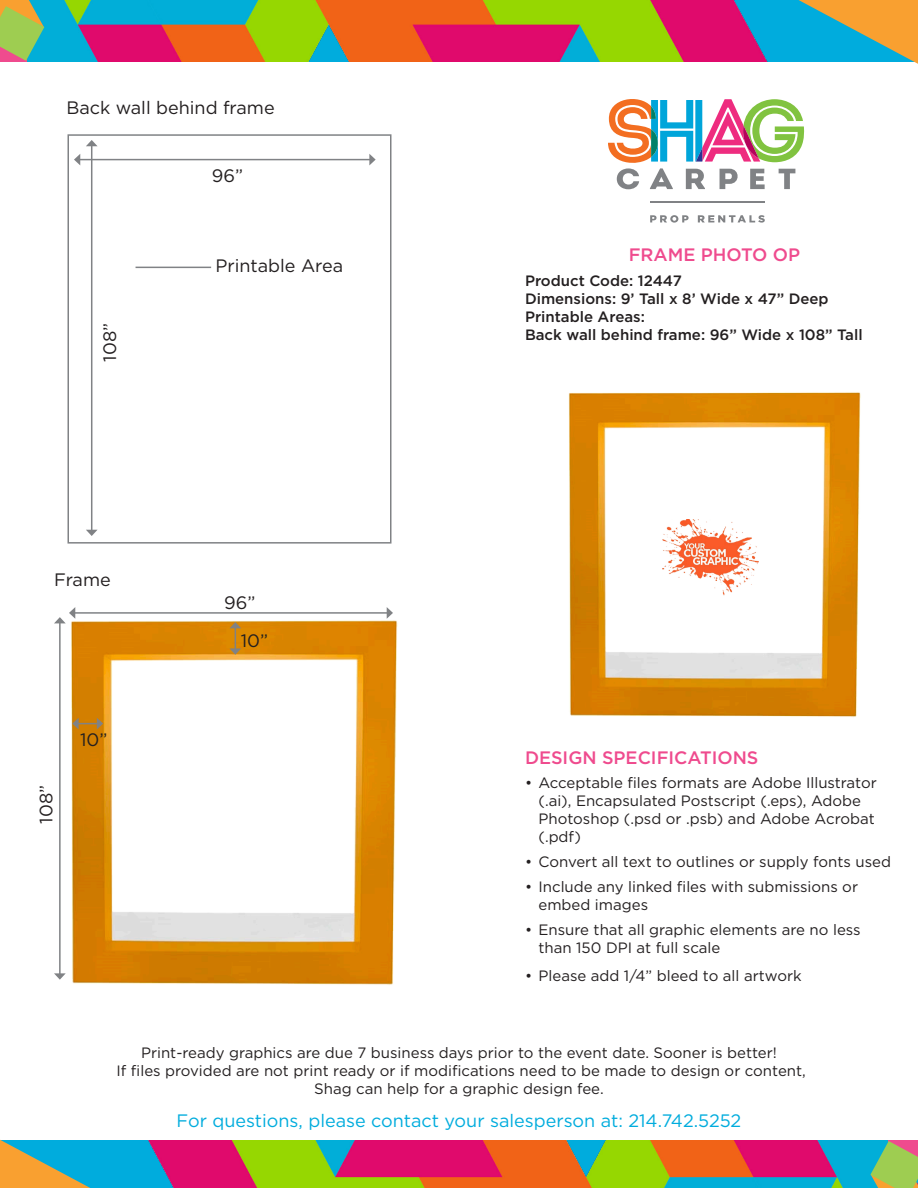
<style>
.page{position:relative;width:918px;height:1188px;background:#fff}
.page>*{position:absolute;margin:0;border:0;box-sizing:border-box;transform-origin:0 0}
.t1{font:18px "Gotham";color:#231f20}
.t2{font:18px "Gotham";color:#00acdd}
.t3{font:500 18px "Gotham";color:#ef4b8e}
.t4{font:15px/18px "Gotham";color:#231f20}
.t5{font:500 15px/18px "Gotham";color:#231f20}
</style>
<div class="page">
<svg style="left:608px;top:99px;width:196px;height:90px"></svg>
<svg style="left:650px;top:215px;width:39px;height:8px"></svg>
<svg style="left:698px;top:215px;width:67px;height:8px"></svg>
<hr style="left:650px;top:201px;width:114px;height:2px;background:#808285">
<img style="left:44px;top:0;width:755px;height:61px">
<svg style="left:0;top:0;width:44px;height:61px;background:#96b568"></svg>
<svg style="left:799px;top:0;width:119px;height:64px;background:#84a887"></svg>
<img style="left:90px;top:1140px;width:799px;height:48px">
<div style="left:889px;top:1140px;width:29px;height:19px;background:#ef4b8e"></div>
<svg style="left:870px;top:1141px;width:48px;height:47px;background:#90b76c"></svg>
<svg style="left:0;top:1140px;width:90px;height:48px;background:#7da585"></svg>
<img style="left:568px;top:392px;width:293px;height:325px">
<img style="left:663px;top:520px;width:95px;height:80px">
<div style="left:68px;top:134px;width:324px;height:410px;border:2px solid #808285"></div>
<hr style="left:80px;top:159px;width:290px;height:1px;background:#808285">
<svg style="left:74px;top:154px;width:6px;height:11px"></svg>
<svg style="left:369px;top:154px;width:7px;height:11px"></svg>
<hr style="left:91px;top:146px;width:1px;height:384px;background:#808285">
<svg style="left:86px;top:140px;width:11px;height:6px"></svg>
<svg style="left:86px;top:530px;width:11px;height:6px"></svg>
<hr style="left:136px;top:267px;width:75px;height:1px;background:#808285">
<img style="left:54px;top:610px;width:344px;height:375px">
<hr style="left:75px;top:612px;width:312px;height:2px;background:#808285">
<svg style="left:387px;top:607px;width:6px;height:12px"></svg>
<hr style="left:59px;top:623px;width:2px;height:351px;background:#808285">
<svg style="left:54px;top:607px;width:21px;height:16px"></svg>
<svg style="left:54px;top:973px;width:12px;height:7px"></svg>
<svg style="left:229px;top:622px;width:12px;height:33px"></svg>
<svg style="left:72px;top:718px;width:31px;height:11px"></svg>
<p class="t1" style="left:66px;top:98px;width:210px">Back wall behind frame</p>
<p class="t1" style="left:100px;top:362px;width:40px;rotate:-90deg">108”</p>
<p class="t1" style="left:54px;top:570px;width:58px">Frame</p>
<p class="t1" style="left:36px;top:824px;width:40px;rotate:-90deg">108”</p>
<p class="t1" style="left:80px;top:730px;width:29px">10”</p>
<p class="t1" style="left:212px;top:165px;width:33px">96”</p>
<p class="t1" style="left:215px;top:256px;width:129px">Printable Area</p>
<p class="t1" style="left:224px;top:593px;width:33px">96”</p>
<p class="t1" style="left:241px;top:631px;width:29px">10”</p>
<p class="t3" style="left:629px;top:244px;width:173px">FRAME PHOTO OP</p>
<p class="t5" style="left:525px;top:271px;width:158px">Product Code: 12447</p>
<p class="t5" style="left:525px;top:289px;width:305px">Dimensions: 9’ Tall x 8’ Wide x 47” Deep</p>
<p class="t5" style="left:525px;top:307px;width:339px">Printable Areas:<br>Back wall behind frame: 96” Wide x 108” Tall</p>
<p class="t3" style="left:525px;top:747px;width:235px">DESIGN SPECIFICATIONS</p>
<p class="t4" style="left:538px;top:774px;width:340px;text-indent:-14px">• Acceptable files formats are Adobe Illustrator (.ai), Encapsulated Postscript (.eps), Adobe Photoshop (.psd or .psb) and Adobe Acrobat (.pdf)</p>
<p class="t4" style="left:525px;top:853px;width:367px">• Convert all text to outlines or supply fonts used</p>
<p class="t4" style="left:538px;top:877px;width:321px;text-indent:-14px">• Include any linked files with submissions or embed images</p>
<p class="t4" style="left:538px;top:920px;width:324px;text-indent:-14px">• Ensure that all graphic elements are no less than 150 DPI at full scale</p>
<p class="t4" style="left:525px;top:966px;width:278px">• Please add 1/4” bleed to all artwork</p>
<p class="t4" style="left:141px;top:1043px;width:637px">Print-ready graphics are due 7 business days prior to the event date. Sooner is better!</p>
<p class="t4" style="left:117px;top:1061px;width:691px;text-align:center">If files provided are not print ready or if modifications need to be made to design or content,<br>Shag can help for a graphic design fee.</p>
<p class="t2" style="left:177px;top:1111px;width:566px">For questions, please contact your salesperson at: 214.742.5252</p>
</div>
